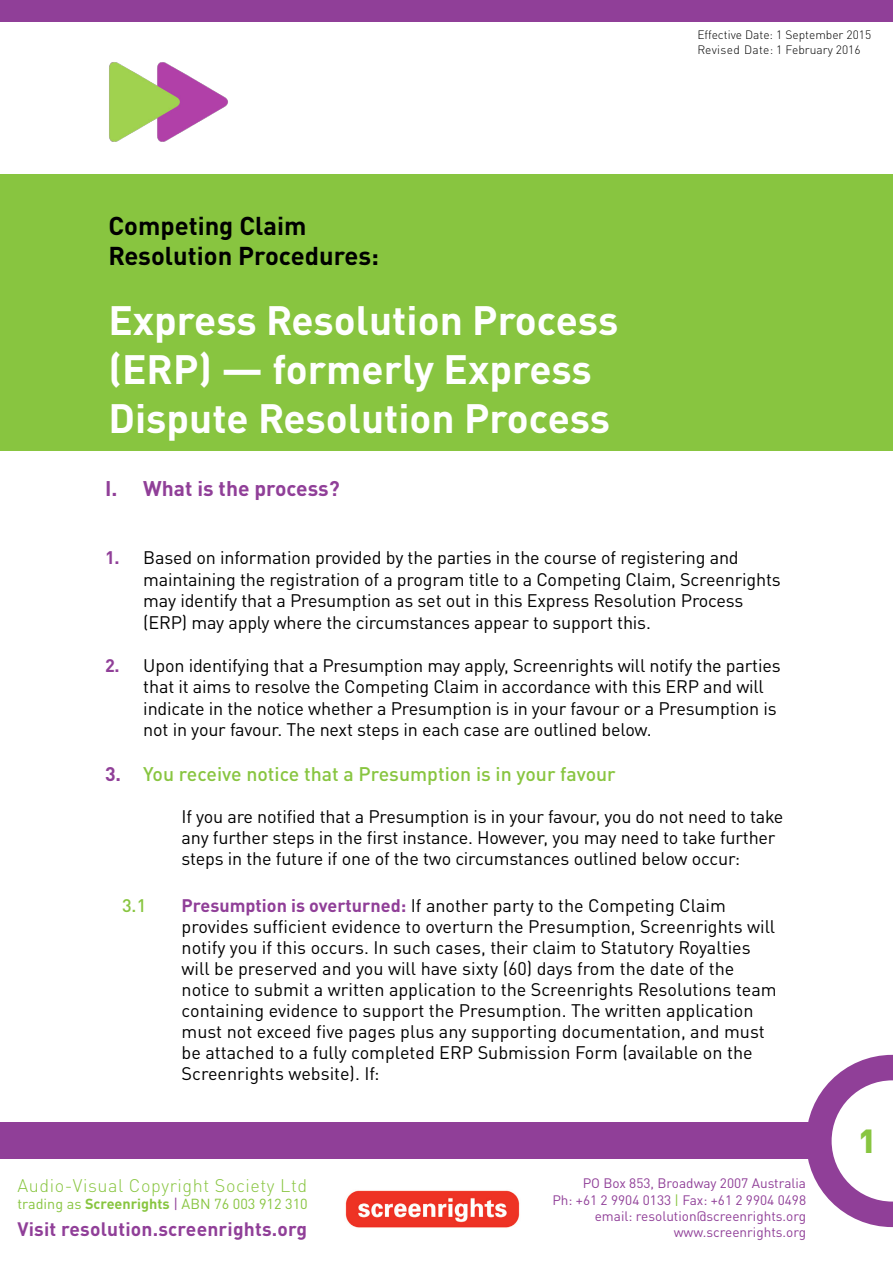
<style>
.page{position:relative;width:893px;height:1263px;background:#fff}
.page>*{position:absolute;margin:0;border:0;box-sizing:border-box;transform-origin:0 0}
.t1{font:700 40.5px/48.6px "DINOT";color:#fff}
.t2{font:900 33px "DINOT";color:#88c540}
.t3{font:700 25.5px/30.6px "DINOT";color:#000}
.t4{font:700 21px "DINOT";color:#903f98}
.t5{font:500 19.5px "DINOT";color:#88c540}
.t6{font:700 19.2px "DINOT";letter-spacing:.01em;color:#903f98}
.t7{font:18px/21px "DINOT";letter-spacing:-.01em;color:#000}
.t8{font:300 18px "DINOT";letter-spacing:.03em;color:#88c540}
.t9{font:500 18px "DINOT";color:#88c540}
.t10{font:14.4px "DINOT";color:#88c540}
.t11{font:13.65px/16.4px "DINOT";color:#903f98;text-align:right}
.t12{font:300 12px/14.4px "DINOT";color:#000}
.s1{font-weight:700;color:#903f98}
.s2{font-weight:700}
.s3{color:#903f98}
.s4{color:#88c540}
</style>
<div class="page">
<div style="left:0;top:0;width:893px;height:21px;background:#903f98"></div>
<div style="left:0;top:1123px;width:893px;height:36px;background:#903f98"></div>
<svg style="left:806px;top:1055px;width:87px;height:172px"></svg>
<img style="left:345px;top:1190px;width:175px;height:38px">
<div style="left:0;top:174px;width:893px;height:277px;background:#88c540"></div>
<img style="left:109px;top:62px;width:119px;height:80px">
<h3 class="t3" style="left:108px;top:209px;width:272px">Competing Claim<br>Resolution Procedures:</h3>
<h1 class="t1" style="left:108px;top:295px;width:511px">Express Resolution Process (ERP) — formerly Express<br>Dispute Resolution Process</h1>
<p class="t4" style="left:105px;top:474px;width:236px">I. What is the process?</p>
<p class="t12" style="left:697px;top:28px;width:175px">Effective Date: 1 September 2015<br>Revised Date: 1 February 2016</p>
<p class="t7" style="left:143px;top:546px;width:639px;line-height:21.6px;text-indent:-38px"><span class="s1">1.</span> Based on information provided by the parties in the course of registering and maintaining the registration of a program title to a Competing Claim, Screenrights may identify that a Presumption as set out in this Express Resolution Process (ERP) may apply where the circumstances appear to support this.</p>
<p class="t7" style="left:143px;top:654px;width:639px;line-height:21.6px;text-indent:-38px"><span class="s1">2.</span> Upon identifying that a Presumption may apply, Screenrights will notify the parties that it aims to resolve the Competing Claim in accordance with this ERP and will indicate in the notice whether a Presumption is in your favour or a Presumption is not in your favour. The next steps in each case are outlined below.</p>
<p class="t5" style="left:105px;top:761px;width:512px"><span class="s1">3.</span> You receive notice that a Presumption is in your favour</p>
<p class="t7" style="left:182px;top:806px;width:603px">If you are notified that a Presumption is in your favour, you do not need to take any further steps in the first instance. However, you may need to take further steps in the future if one of the two circumstances outlined below occur:</p>
<p class="t9" style="left:122px;top:894px;width:26px">3.1</p>
<p class="t7" style="left:182px;top:894px;width:597px"><span class="s1">Presumption is overturned:</span> If another party to the Competing Claim provides sufficient evidence to overturn the Presumption, Screenrights will notify you if this occurs. In such cases, their claim to Statutory Royalties will be preserved and you will have sixty (60) days from the date of the notice to submit a written application to the Screenrights Resolutions team containing evidence to support the Presumption. The written application must not exceed five pages plus any supporting documentation, and must be attached to a fully completed ERP Submission Form (available on the Screenrights website). If:</p>
<p class="t8" style="left:17px;top:1174px;width:291px">Audio-Visual Copyright Society Ltd</p>
<p class="t10" style="left:17px;top:1195px;width:292px">trading as <span class="s2">Screenrights</span> <span class="s3">|</span> ABN 76 003 912 310</p>
<p class="t6" style="left:17px;top:1217px;width:291px">Visit resolution.screenrights.org</p>
<p class="t11" style="left:552px;top:1175px;width:255px">PO Box 853, Broadway 2007 Australia<br>Ph: +61 2 9904 0133 <span class="s4">|</span> Fax: +61 2 9904 0498 email: resolution@screenrights.org www.screenrights.org</p>
<h2 class="t2" style="left:858px;top:1118px;width:20px">1</h2>
</div>
